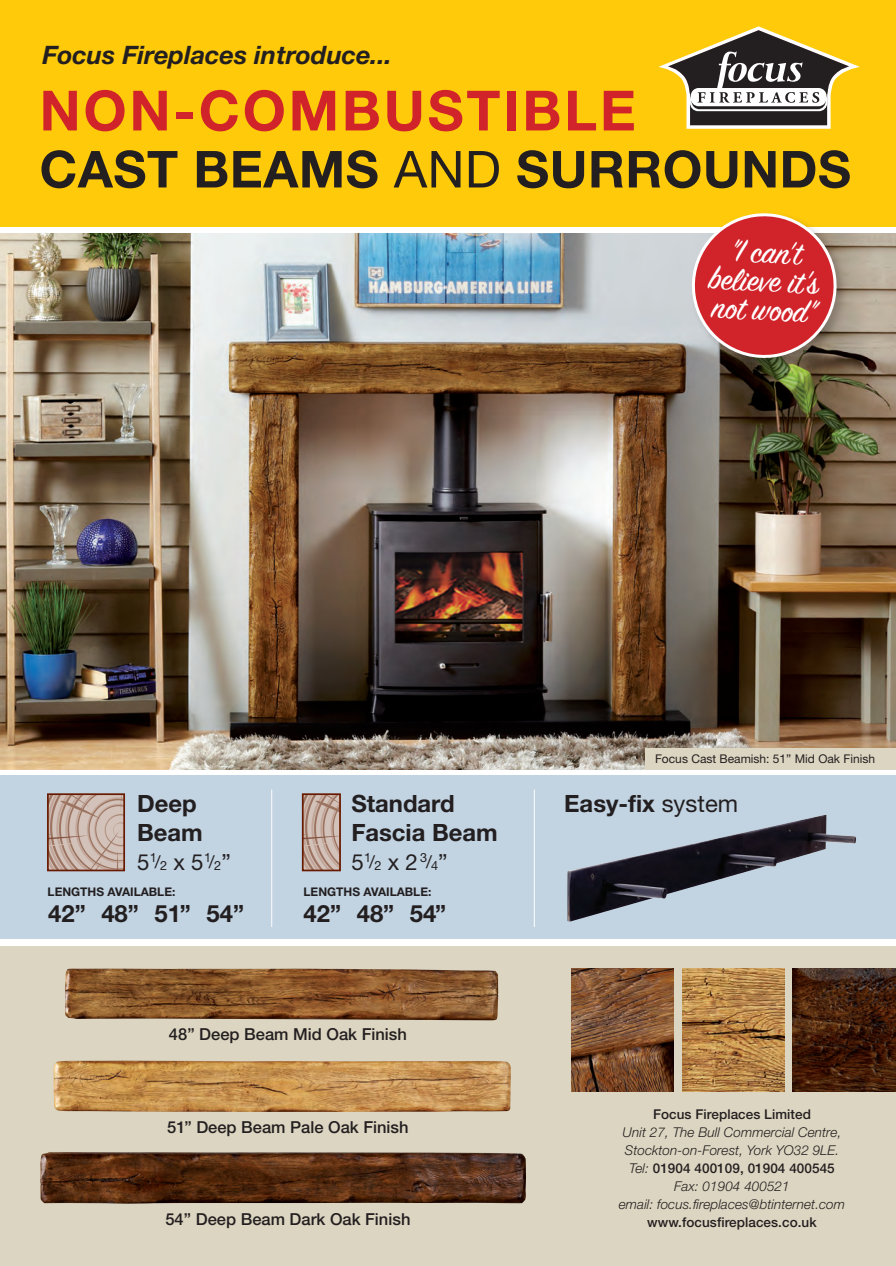
<style>
.page{position:relative;width:896px;height:1266px;background:#fff}
.page>*{position:absolute;margin:0;border:0;box-sizing:border-box;transform-origin:0 0}
.t1{font:700 55.5px "Helvetica Neue";letter-spacing:.05em;color:#d1232a}
.t2{font:700 51px "Helvetica Neue";letter-spacing:.01em;color:#231f20}
.t3{font:35.25px/28.7px "Sign Painter House Script";color:#fff;text-align:center}
.t4{font:italic 700 25.35px "Helvetica Neue";color:#231f20}
.t5{font:700 23.85px/28.7px "Helvetica Neue";color:#231f20}
.t6{font:22.2px "Helvetica Neue";color:#231f20}
.t7{font:500 16.5px "Helvetica Neue";color:#231f20}
.t8{font:italic 300 13.5px/18px "Helvetica Neue";letter-spacing:.005em;color:#231f20;text-align:center}
.t9{font:500 13.5px "Helvetica Neue";letter-spacing:.005em;color:#231f20}
.t10{font:12px "Helvetica Neue";color:#231f20}
.t11{font:700 11.85px "Helvetica Neue";color:#231f20}
.s1{font-weight:400}
.s2{font-size:17.4px}
.s3{font-size:12.75px}
.s4{font-weight:500;font-style:normal}
</style>
<div class="page">
<img style="left:0;top:233px;width:895px;height:536px">
<div style="left:0;top:0;width:895px;height:227px;background:#feca0a"></div>
<div style="left:0;top:775px;width:895px;height:164px;background:#c2d3e2"></div>
<svg style="left:658px;top:26px;width:201px;height:103px"></svg>
<img style="left:567px;top:814px;width:289px;height:107px">
<img style="left:50px;top:796px;width:72px;height:72px">
<div style="left:47px;top:793px;width:78px;height:78px;border:2px solid #671a00"></div>
<img style="left:305px;top:796px;width:33px;height:72px">
<div style="left:302px;top:793px;width:39px;height:78px;border:2px solid #671a00"></div>
<hr style="left:271px;top:789px;width:1px;height:137px;background:#fff">
<hr style="left:534px;top:789px;width:1px;height:137px;background:#fff">
<div style="left:0;top:945px;width:895px;height:320px;background:#dcd5c1"></div>
<img style="left:682px;top:968px;width:102px;height:123px">
<img style="left:792px;top:968px;width:103px;height:123px">
<img style="left:571px;top:968px;width:102px;height:123px">
<img style="left:65px;top:968px;width:433px;height:52px">
<img style="left:53px;top:1060px;width:458px;height:51px">
<img style="left:40px;top:1152px;width:486px;height:51px">
<div style="left:645px;top:747px;width:250px;height:22px;background:#dcd5c1"></div>
<div style="left:689px;top:211px;width:159px;height:159px;background:#231f20;opacity:.25"></div>
<svg style="left:688px;top:211px;width:151px;height:150px"></svg>
<h3 class="t4" style="left:42px;top:39px;width:351px">Focus Fireplaces introduce...</h3>
<h1 class="t1" style="left:40px;top:76px;width:597px">NON-COMBUSTIBLE</h1>
<h2 class="t2" style="left:40px;top:138px;width:812px">CAST BEAMS <span class="s1">AND</span> SURROUNDS</h2>
<h3 class="t3" style="left:711px;top:238px;width:112px;rotate:3deg">"I can't believe it's not wood"</h3>
<h3 class="t5" style="left:351px;top:788px;width:148px">Standard<br>Fascia Beam</h3>
<h3 class="t6" style="left:351px;top:848px;width:98px">5<sup>1</sup><span class="s2">/</span><span class="s3">2</span> x 2 <sup>3</sup><span class="s2">/</span><span class="s3">4</span>”</h3>
<h3 class="t5" style="left:303px;top:898px;width:144px">42” 48” 54”</h3>
<h3 class="t5" style="left:137px;top:788px;width:67px">Deep<br>Beam</h3>
<h3 class="t6" style="left:137px;top:848px;width:95px">5<sup>1</sup><span class="s2">/</span><span class="s3">2</span> x 5<sup>1</sup><span class="s2">/</span><span class="s3">2</span>”</h3>
<h3 class="t5" style="left:48px;top:898px;width:197px">42” 48” 51” 54”</h3>
<p class="t11" style="left:48px;top:884px;width:129px">LENGTHS AVAILABLE:</p>
<p class="t11" style="left:303px;top:884px;width:129px">LENGTHS AVAILABLE:</p>
<p class="t7" style="left:169px;top:1024px;width:239px">48” Deep Beam Mid Oak Finish</p>
<p class="t7" style="left:167px;top:1116px;width:243px">51” Deep Beam Pale Oak Finish</p>
<p class="t7" style="left:165px;top:1208px;width:246px">54” Deep Beam Dark Oak Finish</p>
<p class="t10" style="left:655px;top:751px;width:221px">Focus Cast Beamish: 51” Mid Oak Finish</p>
<h3 class="t5" style="left:564px;top:788px;width:175px">Easy-fix <span class="s1">system</span></h3>
<p class="t9" style="left:653px;top:1106px;width:159px">Focus Fireplaces Limited</p>
<p class="t8" style="left:618px;top:1123px;width:228px">Unit 27, The Bull Commercial Centre, Stockton-on-Forest, York YO32 9LE.<br>Tel: <span class="s4">01904 400109, 01904 400545<br></span>Fax: 01904 400521<br>email: focus.fireplaces@btinternet.com</p>
<p class="t9" style="left:647px;top:1214px;width:171px">www.focusfireplaces.co.uk</p>
</div>
